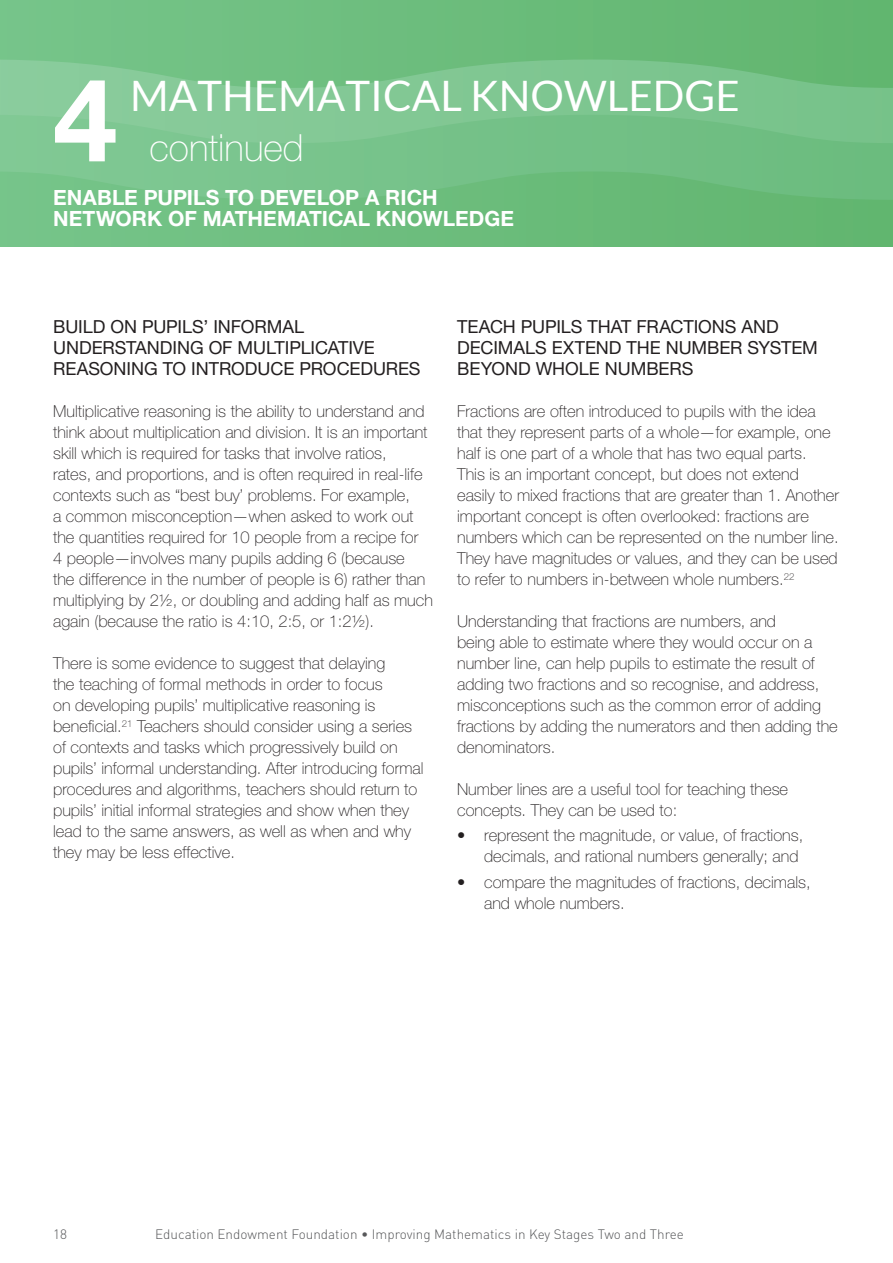
<style>
.page{position:relative;width:893px;height:1263px;background:#fff}
.page>*{position:absolute;margin:0;border:0;box-sizing:border-box;transform-origin:0 0}
.t1{font:700 115.5px "Helvetica Neue CE";color:#fff}
.t2{font:42px "Lato";color:#fff}
.t3{font:100 37.5px "Helvetica Neue CE";color:#fff}
.t4{font:700 21px/21px "Helvetica Neue CE";color:#fff}
.t5{font:18px/21px "Helvetica Neue CE";letter-spacing:-.005em;color:#231f20}
.t6{font:100 16.5px/21px "Helvetica Neue CE";color:#231f20}
.t7{font:300 13.5px "DIN Pro";color:#57585a}
</style>
<div class="page">
<div style="left:0;top:0;width:893px;height:247px;background:linear-gradient(to right,#76c58a,#61b56e)"></div>
<svg style="left:0;top:60px;width:893px;height:55px;background:#7bc48d"></svg>
<svg style="left:0;top:115px;width:893px;height:85px;background:#75c288"></svg>
<h2 class="t2" style="left:130px;top:73px;width:611px">MATHEMATICAL KNOWLEDGE</h2>
<h1 class="t1" style="left:53px;top:49px;width:66px">4</h1>
<h3 class="t3" style="left:149px;top:126px;width:156px">continued</h3>
<p class="t4" style="left:53px;top:187px;width:462px">ENABLE PUPILS TO DEVELOP A RICH<br>NETWORK OF MATHEMATICAL KNOWLEDGE</p>
<p class="t5" style="left:53px;top:316px;width:369px">BUILD ON PUPILS’ INFORMAL<br>UNDERSTANDING OF MULTIPLICATIVE<br>REASONING TO INTRODUCE PROCEDURES</p>
<p class="t6" style="left:53px;top:401px;width:381px">Multiplicative reasoning is the ability to understand and think about multiplication and division. It is an important skill which is required for tasks that involve ratios,<br>rates, and proportions, and is often required in real-life contexts such as “best buy’ problems. For example,<br>a common misconception—when asked to work out the quantities required for 10 people from a recipe for<br>4 people—involves many pupils adding 6 (because<br>the difference in the number of people is 6) rather than multiplying by 2½, or doubling and adding half as much again (because the ratio is 4:10, 2:5, or 1:2½).</p>
<p class="t6" style="left:53px;top:653px;width:372px">There is some evidence to suggest that delaying<br>the teaching of formal methods in order to focus<br>on developing pupils’ multiplicative reasoning is beneficial.<sup>21</sup> Teachers should consider using a series of contexts and tasks which progressively build on pupils’ informal understanding. After introducing formal procedures and algorithms, teachers should return to pupils’ initial informal strategies and show when they lead to the same answers, as well as when and why they may be less effective.</p>
<p class="t5" style="left:457px;top:316px;width:362px">TEACH PUPILS THAT FRACTIONS AND<br>DECIMALS EXTEND THE NUMBER SYSTEM<br>BEYOND WHOLE NUMBERS</p>
<p class="t6" style="left:457px;top:401px;width:383px">Fractions are often introduced to pupils with the idea that they represent parts of a whole—for example, one half is one part of a whole that has two equal parts.<br>This is an important concept, but does not extend easily to mixed fractions that are greater than 1. Another important concept is often overlooked: fractions are numbers which can be represented on the number line.<br>They have magnitudes or values, and they can be used to refer to numbers in-between whole numbers.<sup>22</sup></p>
<p class="t6" style="left:457px;top:611px;width:382px">Understanding that fractions are numbers, and<br>being able to estimate where they would occur on a number line, can help pupils to estimate the result of adding two fractions and so recognise, and address, misconceptions such as the common error of adding fractions by adding the numerators and then adding the denominators.</p>
<p class="t6" style="left:457px;top:779px;width:333px">Number lines are a useful tool for teaching these concepts. They can be used to:</p>
<p class="t6" style="left:457px;top:825px;width:348px;text-align:right">• represent the magnitude, or value, of fractions, decimals, and rational numbers generally; and</p>
<p class="t6" style="left:484px;top:871px;width:328px;text-indent:-27px">• compare the magnitudes of fractions, decimals, and whole numbers.</p>
<p class="t7" style="left:53px;top:1225px;width:15px">18</p>
<p class="t7" style="left:155px;top:1225px;width:530px">Education Endowment Foundation • Improving Mathematics in Key Stages Two and Three</p>
</div>
